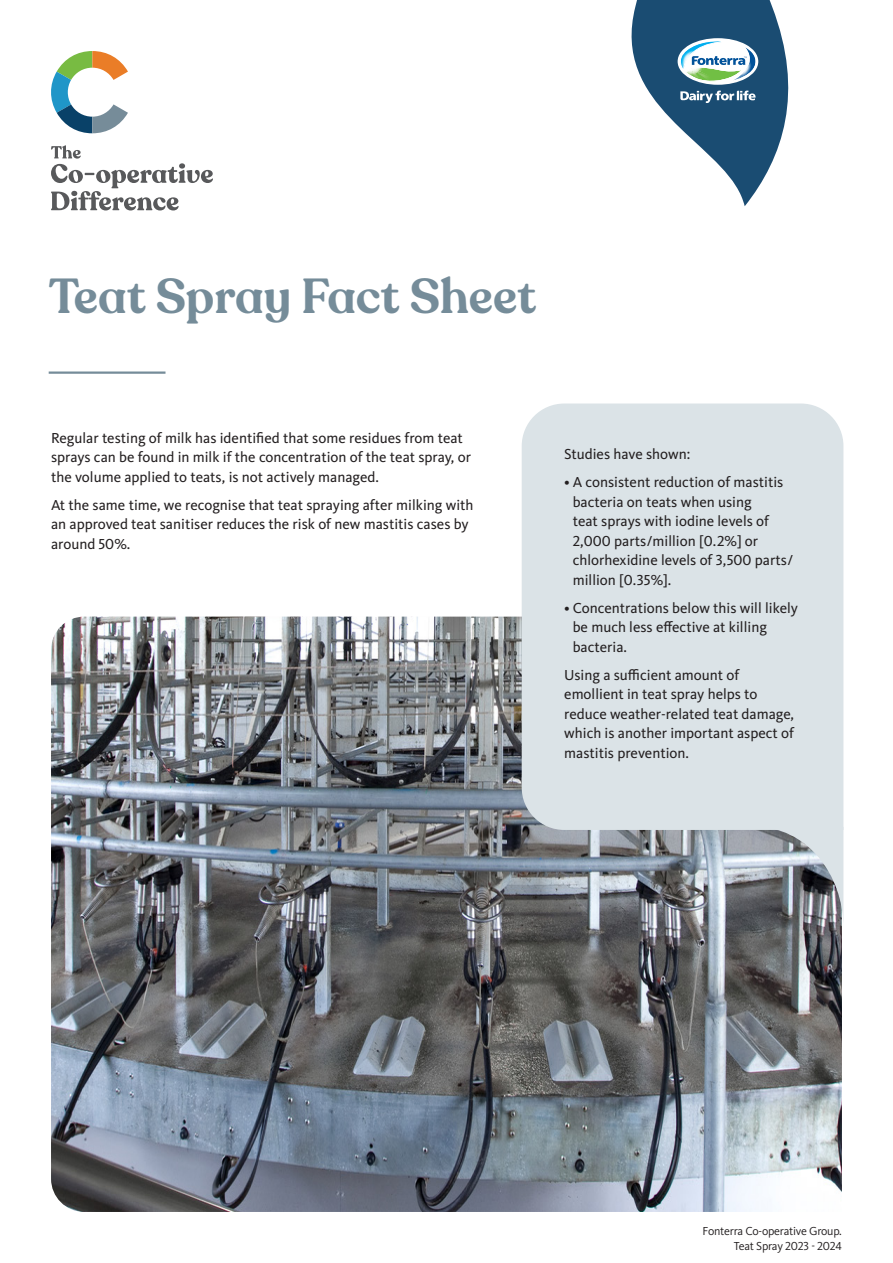
<style>
.page{position:relative;width:893px;height:1263px;background:#fff}
.page>*{position:absolute;margin:0;border:0;box-sizing:border-box;transform-origin:0 0}
.t1{font:600 48.6px "Recoleta Alt";color:#758c99}
.SB__Case_Study_-_Bod{font:15px/19.5px "Kievit Pro";color:#231f20}
.t2{font:12px/15px "Kievit Pro";letter-spacing:-.02em;color:#231f20;text-align:right}
</style>
<div class="page">
<hr style="left:49px;top:371px;width:116px;height:3px;background:#758c99">
<img style="left:51px;top:617px;width:791px;height:595px">
<svg style="left:51px;top:51px;width:77px;height:82px"></svg>
<svg style="left:51px;top:145px;width:162px;height:65px"></svg>
<div style="left:522px;top:403px;width:321px;height:427px;background:#dbe3e7"></div>
<svg style="left:756px;top:827px;width:87px;height:101px;background:#90959b"></svg>
<svg style="left:632px;top:0;width:156px;height:206px"></svg>
<p class="t1" style="left:49px;top:266px;width:489px">Teat Spray Fact Sheet</p>
<p class="SB__Case_Study_-_Bod" style="left:51px;top:428px;width:422px">Regular testing of milk has identified that some residues from teat sprays can be found in milk if the concentration of the teat spray, or the volume applied to teats, is not actively managed.</p>
<p class="SB__Case_Study_-_Bod" style="left:51px;top:495px;width:424px">At the same time, we recognise that teat spraying after milking with an approved teat sanitiser reduces the risk of new mastitis cases by around 50%.</p>
<p class="SB__Case_Study_-_Bod" style="left:564px;top:444px;width:128px">Studies have shown:</p>
<p class="SB__Case_Study_-_Bod" style="left:573px;top:472px;width:222px;text-indent:-9px">• A consistent reduction of mastitis bacteria on teats when using<br>teat sprays with iodine levels of<br>2,000 parts/million [0.2%] or chlorhexidine levels of 3,500 parts/ million [0.35%].</p>
<p class="SB__Case_Study_-_Bod" style="left:573px;top:598px;width:227px;text-indent:-9px">• Concentrations below this will likely be much less effective at killing bacteria.</p>
<p class="SB__Case_Study_-_Bod" style="left:564px;top:665px;width:231px">Using a sufficient amount of emollient in teat spray helps to reduce weather-related teat damage, which is another important aspect of mastitis prevention.</p>
<p class="t2" style="left:703px;top:1223px;width:141px">Fonterra Co-operative Group.<br>Teat Spray 2023 - 2024</p>
</div>
